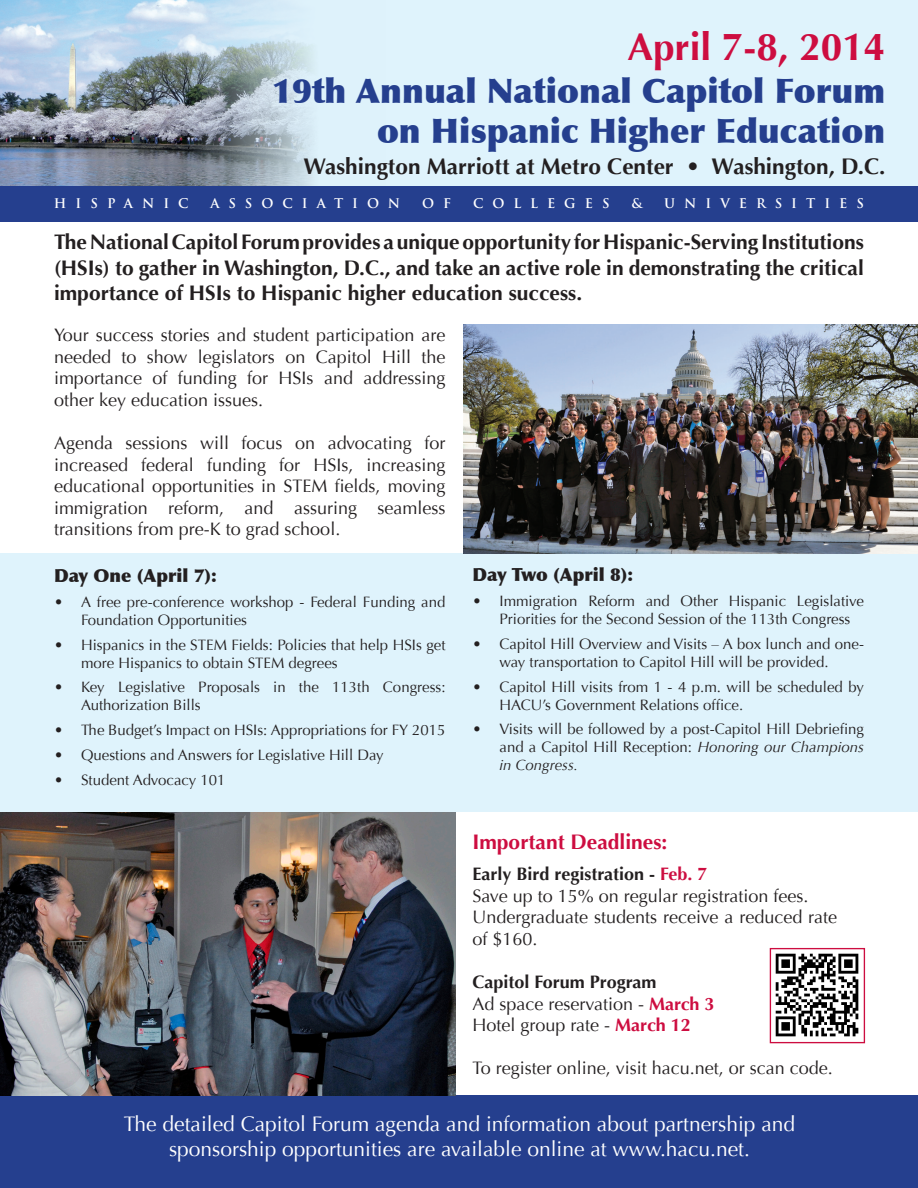
<style>
.page{position:relative;width:918px;height:1188px;background:#fff}
.page>*{position:absolute;margin:0;border:0;box-sizing:border-box;transform-origin:0 0}
.t1{font:700 38.7px "Optima";color:#cd0d40}
.t2{font:900 33.9px "Optima";color:#253f8e}
.t3{font:700 22.5px "Optima";color:#231f20}
.t4{font:700 21px/25.2px "Optima";color:#231f20;text-align:justify}
.t5{font:21px "Optima";color:#fff}
.t6{font:700 21px "Optima";color:#cd0d40}
.t7{font:18px/21.6px "Optima";color:#231f20;text-align:justify}
.t8{font:700 18px "Optima";color:#231f20}
.t9{font:900 18px "Optima";color:#231f20}
.t10{font:15px/18px "Optima";color:#231f20}
.t11{font:700 13.05px "Trajan Pro";letter-spacing:.69em;color:#fff}
.s1{font-style:italic}
.s2{color:#cd0d40}
.s3{font-weight:700;color:#cd0d40}
</style>
<div class="page">
<div style="left:0;top:0;width:918px;height:194px;background:#dff3fc"></div>
<img style="left:0;top:0;width:386px;height:187px">
<div style="left:0;top:554px;width:918px;height:258px;background:#dff3fc"></div>
<div style="left:0;top:1096px;width:918px;height:92px;background:#253f8e"></div>
<div style="left:0;top:187px;width:918px;height:35px;background:#253f8e"></div>
<img style="left:0;top:812px;width:455px;height:284px">
<img style="left:463px;top:324px;width:455px;height:230px">
<img style="left:775px;top:953px;width:84px;height:84px">
<div style="left:770px;top:948px;width:95px;height:95px;border:1px solid #cd0d40"></div>
<p class="t1" style="left:627px;top:25px;width:259px">April 7-8, 2014</p>
<p class="t2" style="left:272px;top:70px;width:615px">19th Annual National Capitol Forum</p>
<p class="t2" style="left:377px;top:111px;width:510px">on Hispanic Higher Education</p>
<p class="t3" style="left:304px;top:154px;width:583px">Washington Marriott at Metro Center • Washington, D.C.</p>
<p class="t11" style="left:54px;top:196px;width:136px">HISPANIC</p>
<p class="t11" style="left:210px;top:196px;width:191px">ASSOCIATION</p>
<p class="t11" style="left:422px;top:196px;width:31px">O F</p>
<p class="t11" style="left:473px;top:196px;width:138px">COLLEGES</p>
<p class="t11" style="left:631px;top:196px;width:12px">&amp;</p>
<p class="t11" style="left:664px;top:196px;width:201px">UNIVERSITIES</p>
<p class="t4" style="left:54px;top:230px;width:812px">The National Capitol Forum provides a unique opportunity for Hispanic-Serving Institutions (HSIs) to gather in Washington, D.C., and take an active role in demonstrating the critical importance of HSIs to Hispanic higher education success.</p>
<p class="t7" style="left:54px;top:324px;width:393px">Your success stories and student participation are needed to show legislators on Capitol Hill the importance of funding for HSIs and addressing other key education issues.</p>
<p class="t7" style="left:54px;top:432px;width:393px">Agenda sessions will focus on advocating for increased federal funding for HSIs, increasing educational opportunities in STEM fields, moving immigration reform, and assuring seamless transitions from pre-K to grad school.</p>
<p class="t9" style="left:54px;top:565px;width:164px">Day One (April 7):</p>
<p class="t10" style="left:81px;top:593px;width:366px;text-indent:-27px">• A free pre-conference workshop - Federal Funding and<br>Foundation Opportunities</p>
<p class="t10" style="left:81px;top:636px;width:366px;text-indent:-27px">• Hispanics in the STEM Fields: Policies that help HSIs get more Hispanics to obtain STEM degrees</p>
<p class="t10" style="left:81px;top:679px;width:366px;text-indent:-27px">• Key Legislative Proposals in the 113th Congress:<br>Authorization Bills</p>
<p class="t10" style="left:54px;top:721px;width:393px">• The Budget’s Impact on HSIs: Appropriations for FY 2015</p>
<p class="t10" style="left:54px;top:746px;width:331px">• Questions and Answers for Legislative Hill Day</p>
<p class="t10" style="left:54px;top:771px;width:173px">• Student Advocacy 101</p>
<p class="t9" style="left:472px;top:564px;width:162px">Day Two (April 8):</p>
<p class="t10" style="left:500px;top:592px;width:366px;text-indent:-27px">• Immigration Reform and Other Hispanic Legislative<br>Priorities for the Second Session of the 113th Congress</p>
<p class="t10" style="left:472px;top:635px;width:393px;text-align:center">• Capitol Hill Overview and Visits – A box lunch and one&shy;way transportation to Capitol Hill will be provided.</p>
<p class="t10" style="left:500px;top:678px;width:366px;text-indent:-27px">• Capitol Hill visits from 1 - 4 p.m. will be scheduled by<br>HACU’s Government Relations office.</p>
<p class="t10" style="left:500px;top:720px;width:366px;text-align:justify;text-indent:-27px">• Visits will be followed by a post-Capitol Hill Debriefing and a Capitol Hill Reception: <span class="s1">Honoring our Champions in Congress.</span></p>
<p class="t6" style="left:472px;top:830px;width:196px">Important Deadlines:</p>
<p class="t8" style="left:472px;top:863px;width:237px">Early Bird registration - <span class="s2">Feb. 7</span></p>
<p class="t7" style="left:472px;top:885px;width:338px">Save up to 15% on regular registration fees.</p>
<p class="t7" style="left:472px;top:907px;width:366px">Undergraduate students receive a reduced rate of $160.</p>
<p class="t8" style="left:472px;top:971px;width:186px">Capitol Forum Program</p>
<p class="t7" style="left:472px;top:993px;width:244px">Ad space reservation - <span class="s3">March 3</span></p>
<p class="t7" style="left:472px;top:1015px;width:220px">Hotel group rate - <span class="s3">March 12</span></p>
<p class="t7" style="left:472px;top:1058px;width:362px">To register online, visit hacu.net, or scan code.</p>
<p class="t5" style="left:124px;top:1112px;width:673px">The detailed Capitol Forum agenda and information about partnership and</p>
<p class="t5" style="left:169px;top:1137px;width:582px">sponsorship opportunities are available online at www.hacu.net.</p>
</div>
